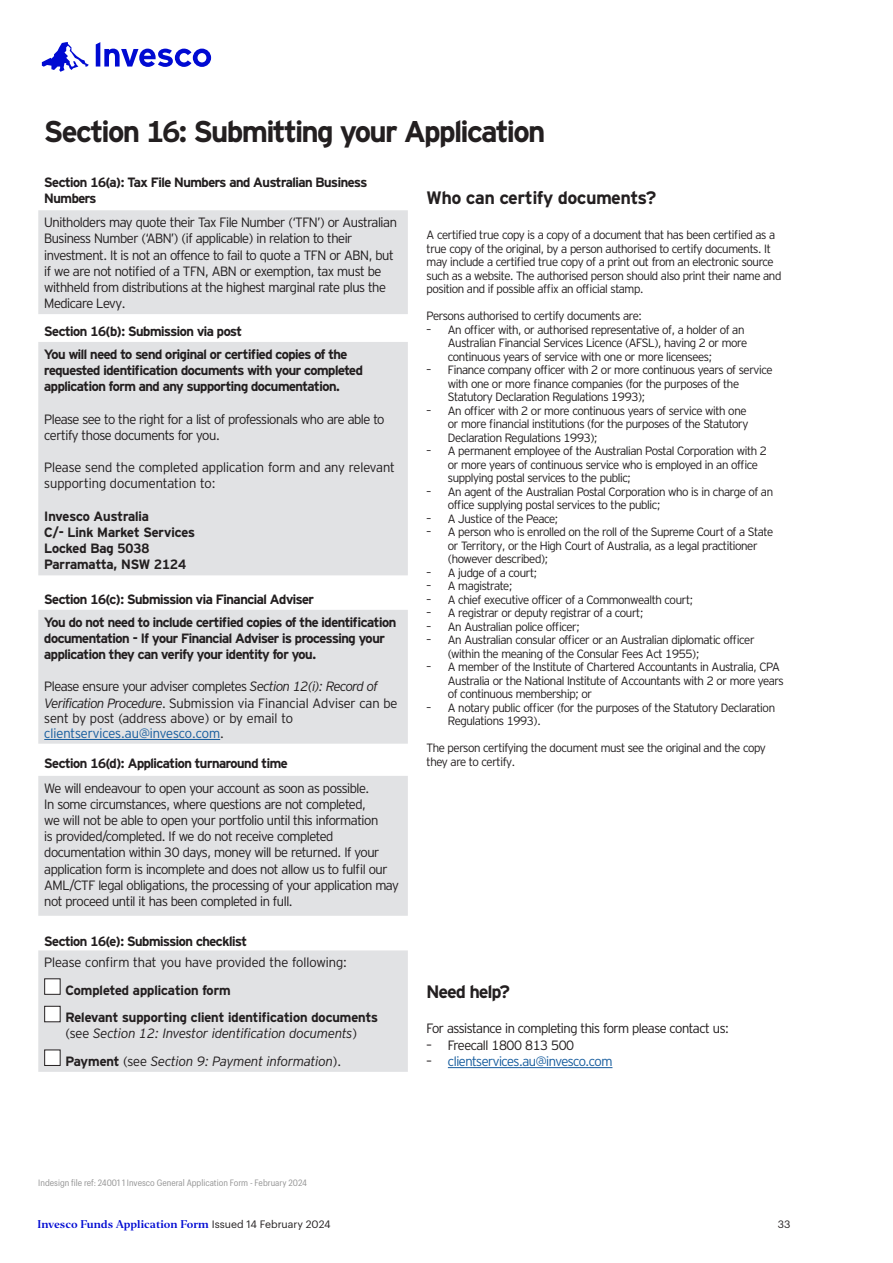
<style>
.page{position:relative;width:893px;height:1263px;background:#fff}
.page>*{position:absolute;margin:0;border:0;box-sizing:border-box;transform-origin:0 0}
.t1{font:700 30px "Invesco Interstate";letter-spacing:-.035em;color:#231f20}
.t2{font:700 18px "Invesco Interstate";letter-spacing:-.005em;color:#231f20}
.t3{font:700 18px "Invesco Interstate";letter-spacing:-.03em;color:#231f20}
.t4{font:300 13.5px/16.2px "Invesco Interstate";letter-spacing:-.03em;color:#231f20}
.t5{font:700 13.5px/16.2px "Invesco Interstate";letter-spacing:-.03em;color:#231f20}
.t6{font:300 13.5px/15.5px "Invesco Interstate";letter-spacing:-.01em;color:#231f20}
.t7{font:700 13.5px/16.2px "Invesco Interstate";color:#231f20}
.t8{font:300 13.5px/16.2px "Invesco Interstate";color:#231f20}
.t9{font:italic 300 13.5px/27.5px "Invesco Interstate";color:#231f20}
.t10{font:300 13.5px "Invesco Interstate";letter-spacing:-.035em;color:#175d9e}
.t11{font:300 12px/13.5px "Invesco Interstate";letter-spacing:-.03em;color:#231f20}
.t12{font:10.5px "Invesco Editor";color:#000ad2}
.t13{font:10.5px "Graphik";color:#231f20}
.t14{font:9px "Graphik Compact LC";color:#969696}
.s1{font-style:italic}
.s2{color:#175d9e}
.s3{font-style:normal}
.s4{font-weight:700;font-style:normal}
.s5{color:#231f20}
.s6{font-family:"Graphik";color:#231f20}
</style>
<div class="page">
<svg style="left:42px;top:42px;width:47px;height:30px"></svg>
<svg style="left:96px;top:42px;width:115px;height:25px"></svg>
<svg style="left:38px;top:210px;width:370px;height:862px;fill:#e1e2e4"></svg>
<hr style="left:44px;top:739px;width:176px;height:1px;background:#175d9e">
<div style="left:45px;top:979px;width:15px;height:15px;background:#fff"></div>
<div style="left:44px;top:978px;width:17px;height:17px;border:1px solid #231f20"></div>
<div style="left:45px;top:1006px;width:15px;height:16px;background:#fff"></div>
<div style="left:44px;top:1006px;width:17px;height:16px;border:1px solid #231f20"></div>
<div style="left:45px;top:1050px;width:15px;height:15px;background:#fff"></div>
<div style="left:44px;top:1049px;width:17px;height:17px;border:1px solid #231f20"></div>
<hr style="left:448px;top:1067px;width:164px;height:1px;background:#175d9e">
<h1 class="t1" style="left:44px;top:114px;width:502px">Section 16: Submitting your Application</h1>
<p class="t5" style="left:44px;top:174px;width:324px">Section 16(a): Tax File Numbers and Australian Business<br>Numbers</p>
<h2 class="t2" style="left:427px;top:187px;width:231px">Who can certify documents?</h2>
<p class="t4" style="left:44px;top:214px;width:354px">Unitholders may quote their Tax File Number (‘TFN’) or Australian Business Number (‘ABN’) (if applicable) in relation to their investment. It is not an offence to fail to quote a TFN or ABN, but if we are not notified of a TFN, ABN or exemption, tax must be withheld from distributions at the highest marginal rate plus the Medicare Levy.</p>
<p class="t5" style="left:44px;top:320px;width:305px;line-height:22.8px">Section 16(b): Submission via post<br>You will need to send original or certified copies of the</p>
<p class="t5" style="left:44px;top:362px;width:320px">requested identification documents with your completed application form and any supporting documentation.</p>
<p class="t4" style="left:44px;top:411px;width:342px">Please see to the right for a list of professionals who are able to certify those documents for you.</p>
<p class="t8" style="left:44px;top:459px;width:352px">Please send the completed application form and any relevant supporting documentation to:</p>
<p class="t7" style="left:44px;top:508px;width:152px">Invesco Australia<br>C/- Link Market Services<br>Locked Bag 5038<br>Parramatta, NSW 2124</p>
<p class="t5" style="left:44px;top:588px;width:353px;line-height:22.8px">Section 16(c): Submission via Financial Adviser<br>You do not need to include certified copies of the identification</p>
<p class="t5" style="left:44px;top:630px;width:342px">documentation - If your Financial Adviser is processing your application they can verify your identity for you.</p>
<p class="t6" style="left:44px;top:679px;width:355px">Please ensure your adviser completes <span class="s1">Section 12(i): Record of Verification Procedure</span>. Submission via Financial Adviser can be sent by post (address above) or by email to <span class="s2">clientservices.au@invesco.com</span>.</p>
<p class="t5" style="left:44px;top:755px;width:245px">Section 16(d): Application turnaround time</p>
<p class="t4" style="left:44px;top:780px;width:356px">We will endeavour to open your account as soon as possible.<br>In some circumstances, where questions are not completed,<br>we will not be able to open your portfolio until this information<br>is provided/completed. If we do not receive completed documentation within 30 days, money will be returned. If your application form is incomplete and does not allow us to fulfil our AML/CTF legal obligations, the processing of your application may not proceed until it has been completed in full.</p>
<p class="t5" style="left:44px;top:933px;width:204px">Section 16(e): Submission checklist</p>
<p class="t8" style="left:44px;top:954px;width:304px">Please confirm that you have provided the following:</p>
<p class="t7" style="left:66px;top:976px;width:314px;line-height:27.5px">Completed application form<br>Relevant supporting client identification documents</p>
<p class="t9" style="left:66px;top:1020px;width:293px"><span class="s3">(see</span> Section 12: Investor identification documents<span class="s3">)<br></span><span class="s4">Payment</span> <span class="s3">(see</span> Section 9: Payment information<span class="s3">).</span></p>
<p class="t11" style="left:427px;top:228px;width:356px">A certified true copy is a copy of a document that has been certified as a true copy of the original, by a person authorised to certify documents. It may include a certified true copy of a print out from an electronic source such as a website. The authorised person should also print their name and position and if possible affix an official stamp.</p>
<p class="t11" style="left:427px;top:309px;width:217px">Persons authorised to certify documents are:</p>
<p class="t11" style="left:448px;top:323px;width:301px;text-indent:-21px">— An officer with, or authorised representative of, a holder of an<br>Australian Financial Services Licence (AFSL), having 2 or more continuous years of service with one or more licensees;</p>
<p class="t11" style="left:448px;top:363px;width:326px;text-indent:-21px">— Finance company officer with 2 or more continuous years of service with one or more finance companies (for the purposes of the<br>Statutory Declaration Regulations 1993);</p>
<p class="t11" style="left:448px;top:404px;width:302px;text-indent:-21px">— An officer with 2 or more continuous years of service with one or more financial institutions (for the purposes of the Statutory<br>Declaration Regulations 1993);</p>
<p class="t11" style="left:448px;top:444px;width:321px;text-indent:-21px">— A permanent employee of the Australian Postal Corporation with 2 or more years of continuous service who is employed in an office supplying postal services to the public;</p>
<p class="t11" style="left:448px;top:485px;width:327px;text-indent:-21px">— An agent of the Australian Postal Corporation who is in charge of an office supplying postal services to the public;</p>
<p class="t11" style="left:427px;top:512px;width:133px">— A Justice of the Peace;</p>
<p class="t11" style="left:448px;top:525px;width:327px;text-indent:-21px">— A person who is enrolled on the roll of the Supreme Court of a State or Territory, or the High Court of Australia, as a legal practitioner (however described);</p>
<p class="t11" style="left:427px;top:566px;width:112px">— A judge of a court;</p>
<p class="t11" style="left:427px;top:579px;width:87px">— A magistrate;</p>
<p class="t11" style="left:427px;top:593px;width:268px">— A chief executive officer of a Commonwealth court;</p>
<p class="t11" style="left:427px;top:606px;width:218px">— A registrar or deputy registrar of a court;</p>
<p class="t11" style="left:427px;top:620px;width:155px">— An Australian police officer;</p>
<p class="t11" style="left:448px;top:633px;width:308px;text-indent:-21px">— An Australian consular officer or an Australian diplomatic officer (within the meaning of the Consular Fees Act 1955);</p>
<p class="t11" style="left:448px;top:660px;width:337px;text-indent:-21px">— A member of the Institute of Chartered Accountants in Australia, CPA<br>Australia or the National Institute of Accountants with 2 or more years of continuous membership; or</p>
<p class="t11" style="left:448px;top:701px;width:329px;text-indent:-21px">— A notary public officer (for the purposes of the Statutory Declaration<br>Regulations 1993).</p>
<p class="t11" style="left:427px;top:741px;width:341px">The person certifying the document must see the original and the copy they are to certify.</p>
<h2 class="t3" style="left:427px;top:980px;width:85px">Need help?</h2>
<p class="t4" style="left:427px;top:1020px;width:304px">For assistance in completing this form please contact us:</p>
<p class="t4" style="left:427px;top:1037px;width:149px">— Freecall 1800 813 500</p>
<p class="t10" style="left:427px;top:1053px;width:187px"><span class="s5">—</span> clientservices.au@invesco.com</p>
<p class="t14" style="left:38px;top:1177px;width:270px">Indesign file ref: 24001 1 Invesco General Application Form - February 2024</p>
<p class="t12" style="left:38px;top:1218px;width:295px">Invesco Funds Application Form <span class="s6">Issued 14 February 2024</span></p>
<p class="t13" style="left:778px;top:1217px;width:14px">33</p>
</div>
